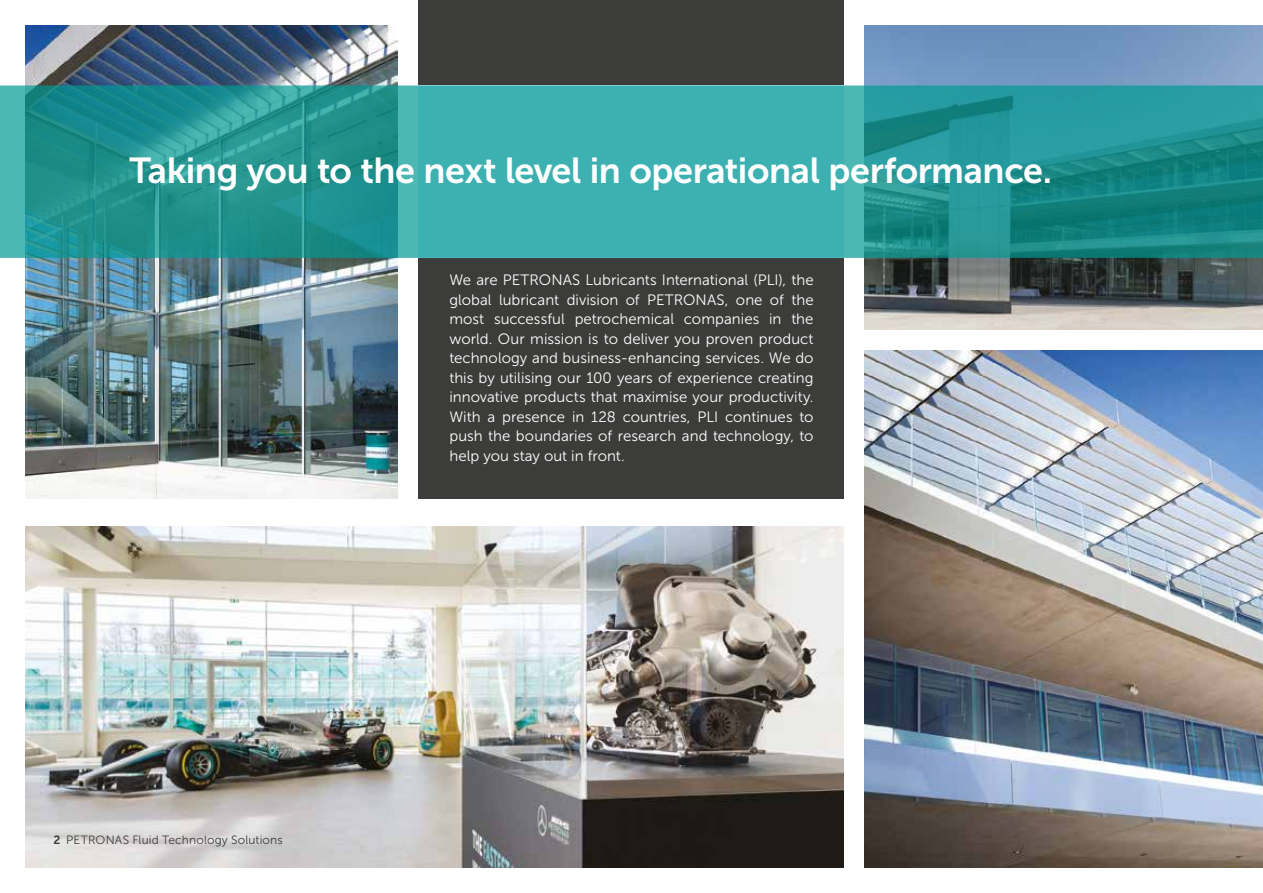
<style>
.page{position:relative;width:1263px;height:893px;background:#fff}
.page>*{position:absolute;margin:0;border:0;box-sizing:border-box;transform-origin:0 0}
.t1{font:36px "Museo Sans 700";letter-spacing:-.01em;color:#fff}
.t2{font:15px/19.5px "Museo Sans 300";letter-spacing:.005em;color:#fff;text-align:justify}
.t3{font:12px "Museo Sans 300";letter-spacing:.015em;color:#3c3c3b}
.s1{font-family:"Museo Sans 700"}
</style>
<div class="page">
<img style="left:864px;top:350px;width:399px;height:517px">
<img style="left:864px;top:26px;width:399px;height:304px">
<img style="left:26px;top:527px;width:817px;height:340px">
<img style="left:26px;top:26px;width:372px;height:473px">
<div style="left:419px;top:0;width:425px;height:499px;background:#3c3c3b"></div>
<svg style="left:0;top:85px;width:1263px;height:173px;background:#2b9d9c"></svg>
<h1 class="t1" style="left:129px;top:151px;width:924px">Taking you to the next level in operational performance.</h1>
<p class="t3" style="left:54px;top:834px;width:231px"><span class="s1">2</span> PETRONAS Fluid Technology Solutions</p>
<p class="t2" style="left:449px;top:270px;width:366px">We are PETRONAS Lubricants International (PLI), the global lubricant division of PETRONAS, one of the most successful petrochemical companies in the world. Our mission is to deliver you proven product technology and business-enhancing services. We do this by utilising our 100 years of experience creating innovative products that maximise your productivity.<br>With a presence in 128 countries, PLI continues to push the boundaries of research and technology, to help you stay out in front.</p>
</div>
